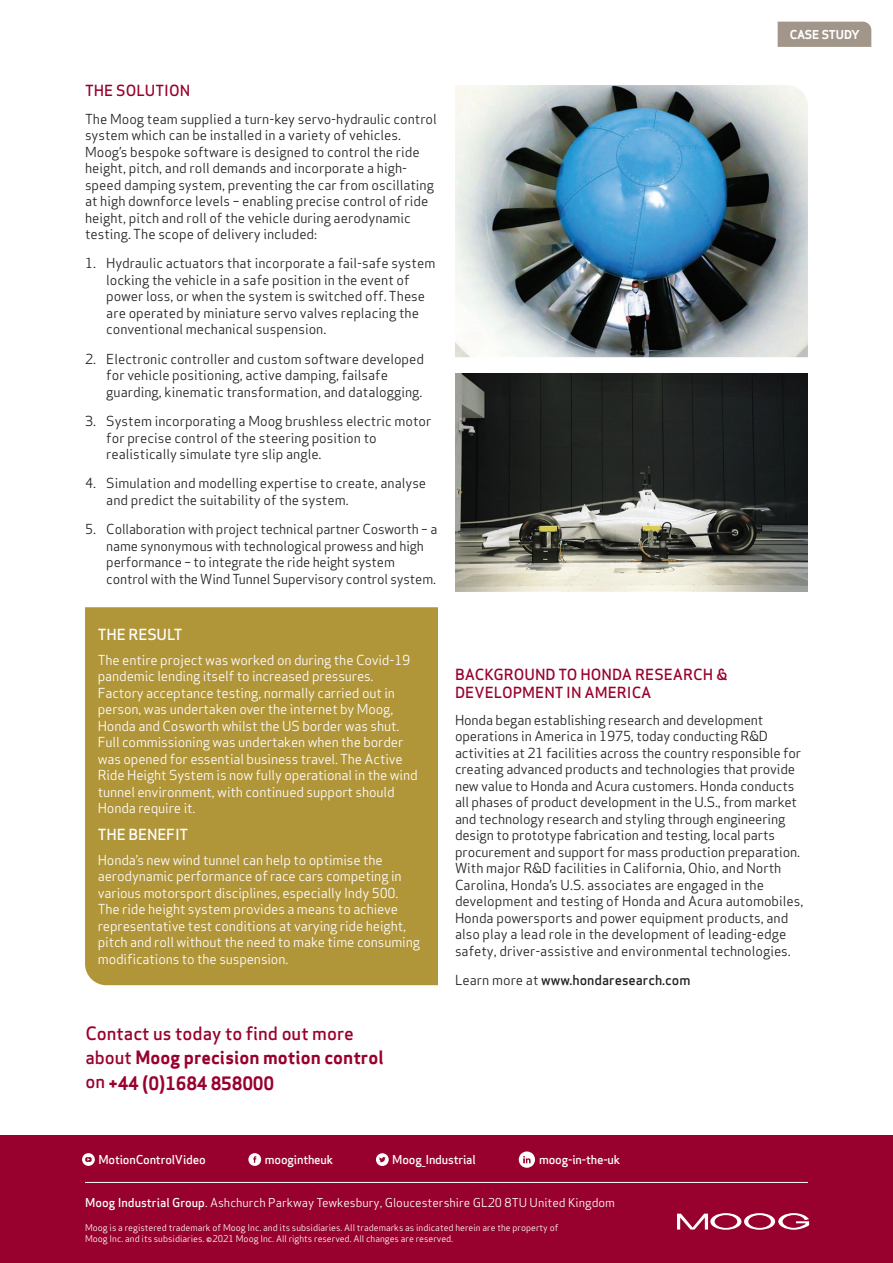
<style>
.page{position:relative;width:893px;height:1263px;background:#fff}
.page>*{position:absolute;margin:0;border:0;box-sizing:border-box;transform-origin:0 0}
.t1{font:700 18px/24.8px "Apex Sans";color:#98012d}
.body{font:500 15px/18px "Apex Sans";color:#98012d}
.body-2{font:500 15px "Apex Sans";letter-spacing:-.01em;color:#fff}
.body-3{font:13.5px/16.5px "Apex Sans";color:#231f20}
.body-4{font:13.5px/16.5px "Apex Sans";letter-spacing:-.01em;color:#fff}
.body-5{font:500 13.5px "Apex Sans";color:#231f20}
.t2{font:12px "Apex Sans";color:#fff}
.t3{font:500 12px "Apex Sans";letter-spacing:-.015em;color:#fff}
.t4{font:700 12px "Apex Sans";letter-spacing:-.02em;color:#fff}
.t5{font:9px/10.8px "Apex Sans";color:#fff}
.s1{font-weight:500}
.s2{font-weight:400}
</style>
<div class="page">
<img style="left:455px;top:85px;width:353px;height:272px">
<div style="left:85px;top:607px;width:353px;height:378px;background:#b19539"></div>
<div style="left:0;top:1135px;width:893px;height:128px;background:#98012d"></div>
<svg style="left:248px;top:1153px;width:13px;height:13px"></svg>
<svg style="left:519px;top:1151px;width:16px;height:17px"></svg>
<svg style="left:376px;top:1153px;width:13px;height:13px"></svg>
<svg style="left:82px;top:1153px;width:13px;height:13px"></svg>
<hr style="left:85px;top:1182px;width:723px;height:1px;background:#fff">
<svg style="left:677px;top:1213px;width:132px;height:17px"></svg>
<div style="left:778px;top:22px;width:93px;height:25px;background:#a19689"></div>
<img style="left:455px;top:373px;width:353px;height:218px">
<p class="body" style="left:85px;top:80px;width:107px">THE SOLUTION</p>
<p class="body-3" style="left:85px;top:109px;width:353px">The Moog team supplied a turn-key servo-hydraulic control system which can be installed in a variety of vehicles.<br>Moog’s bespoke software is designed to control the ride height, pitch, and roll demands and incorporate a high&shy;speed damping system, preventing the car from oscillating at high downforce levels – enabling precise control of ride height, pitch and roll of the vehicle during aerodynamic testing. The scope of delivery included:</p>
<p class="body-3" style="left:106px;top:254px;width:331px;text-indent:-21px">1. Hydraulic actuators that incorporate a fail-safe system locking the vehicle in a safe position in the event of power loss, or when the system is switched off. These are operated by miniature servo valves replacing the conventional mechanical suspension.</p>
<p class="body-3" style="left:106px;top:349px;width:319px;text-indent:-21px">2. Electronic controller and custom software developed for vehicle positioning, active damping, failsafe guarding, kinematic transformation, and datalogging.</p>
<p class="body-3" style="left:106px;top:411px;width:327px;text-indent:-21px">3. System incorporating a Moog brushless electric motor for precise control of the steering position to realistically simulate tyre slip angle.</p>
<p class="body-3" style="left:106px;top:474px;width:321px;text-indent:-21px">4. Simulation and modelling expertise to create, analyse and predict the suitability of the system.</p>
<p class="body-3" style="left:106px;top:519px;width:333px;text-indent:-21px">5. Collaboration with project technical partner Cosworth – a name synonymous with technological prowess and high performance – to integrate the ride height system control with the Wind Tunnel Supervisory control system.</p>
<p class="body-2" style="left:98px;top:621px;width:86px">THE RESULT</p>
<p class="body-4" style="left:98px;top:650px;width:321px">The entire project was worked on during the Covid-19 pandemic lending itself to increased pressures.<br>Factory acceptance testing, normally carried out in person, was undertaken over the internet by Moog, Honda and Cosworth whilst the US border was shut.<br>Full commissioning was undertaken when the border was opened for essential business travel. The Active Ride Height System is now fully operational in the wind tunnel environment, with continued support should Honda require it.</p>
<p class="body-2" style="left:98px;top:821px;width:92px">THE BENEFIT</p>
<p class="body-4" style="left:98px;top:850px;width:324px">Honda’s new wind tunnel can help to optimise the aerodynamic performance of race cars competing in various motorsport disciplines, especially Indy 500.<br>The ride height system provides a means to achieve representative test conditions at varying ride height, pitch and roll without the need to make time consuming modifications to the suspension.</p>
<p class="t1" style="left:85px;top:1021px;width:300px"><span class="s1">Contact us today to find out more about</span> Moog precision motion control <span class="s1">on</span> +44 (0)1684 858000</p>
<p class="t4" style="left:790px;top:27px;width:72px">CASE STUDY</p>
<p class="body" style="left:455px;top:663px;width:274px">BACKGROUND TO HONDA RESEARCH &amp;<br>DEVELOPMENT IN AMERICA</p>
<p class="body-3" style="left:455px;top:710px;width:350px">Honda began establishing research and development operations in America in 1975, today conducting R&amp;D activities at 21 facilities across the country responsible for creating advanced products and technologies that provide new value to Honda and Acura customers. Honda conducts all phases of product development in the U.S., from market and technology research and styling through engineering design to prototype fabrication and testing, local parts procurement and support for mass production preparation.<br>With major R&amp;D facilities in California, Ohio, and North Carolina, Honda’s U.S. associates are engaged in the development and testing of Honda and Acura automobiles, Honda powersports and power equipment products, and also play a lead role in the development of leading-edge safety, driver-assistive and environmental technologies.</p>
<p class="body-5" style="left:455px;top:968px;width:237px"><span class="s2">Learn more at</span> www.hondaresearch.com</p>
<p class="t3" style="left:98px;top:1149px;width:109px">MotionControlVideo</p>
<p class="t3" style="left:265px;top:1149px;width:70px">moogintheuk</p>
<p class="t3" style="left:392px;top:1149px;width:85px">Moog_Industrial</p>
<p class="t3" style="left:539px;top:1149px;width:83px">moog-in-the-uk</p>
<p class="t2" style="left:85px;top:1193px;width:531px"><span class="s1">Moog Industrial Group</span>. Ashchurch Parkway Tewkesbury, Gloucestershire GL20 8TU United Kingdom</p>
<p class="t5" style="left:85px;top:1221px;width:475px">Moog is a registered trademark of Moog Inc. and its subsidiaries. All trademarks as indicated herein are the property of<br>Moog Inc. and its subsidiaries. ©2021 Moog Inc. All rights reserved. All changes are reserved.</p>
</div>
